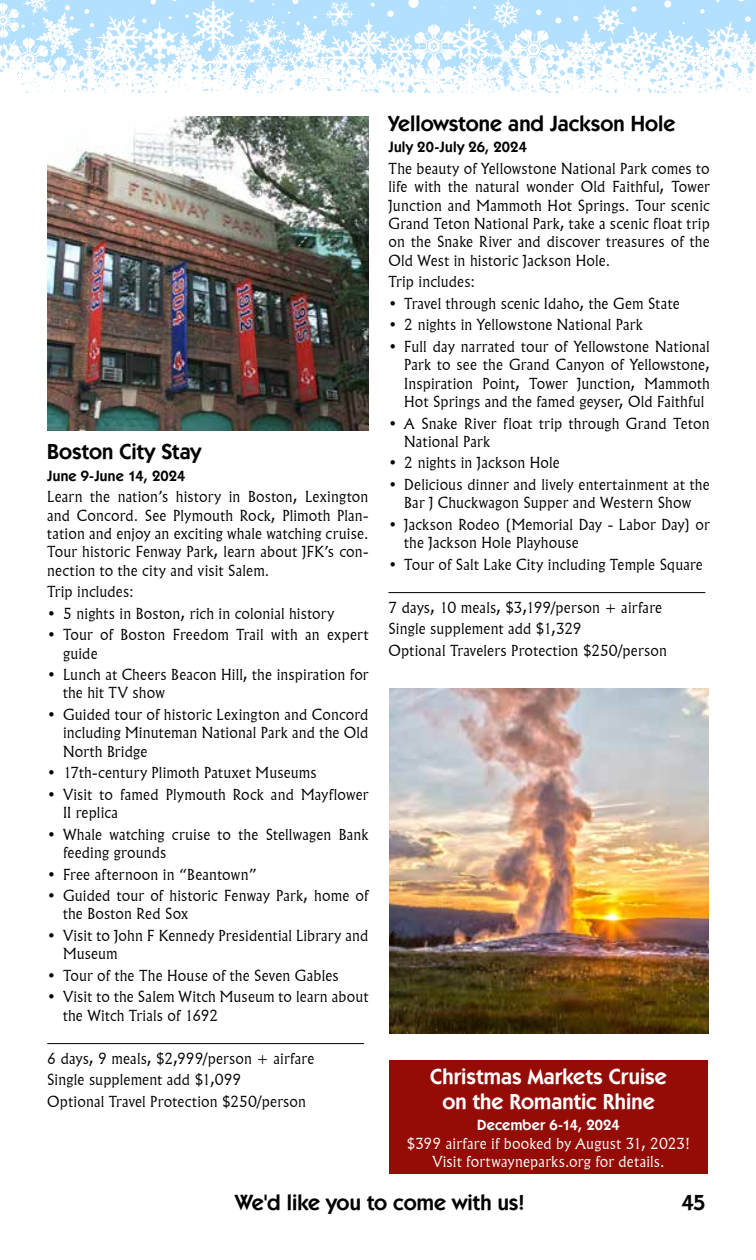
<style>
.page{position:relative;width:756px;height:1260px;background:#fff}
.page>*{position:absolute;margin:0;border:0;box-sizing:border-box;transform-origin:0 0}
.t1{font:600 21.88px "Kabel IT Cby BT";color:#000}
.t2{font:600 21.88px/24.5px "Kabel IT Cby BT";letter-spacing:.005em;color:#fff;text-align:center}
.t3{font:300 14.88px/18.4px "Flareserif 821 BT";letter-spacing:.01em;color:#000}
.t4{font:300 14.88px/18.4px "Flareserif 821 BT";letter-spacing:.01em;color:#fff;text-align:center}
.t5{font:600 14.88px "Kabel IT Cby BT";letter-spacing:.015em;color:#000}
.t6{font:600 14.88px "Kabel IT Cby BT";letter-spacing:.015em;color:#fff}
</style>
<div class="page">
<div style="left:0;top:0;width:756px;height:134px;background:#b4e0ff"></div>
<svg style="left:53px;top:12px;width:703px;height:122px;fill:#fff"></svg>
<svg style="left:491px;top:0;width:30px;height:30px"></svg>
<svg style="left:325px;top:1px;width:30px;height:26px"></svg>
<svg style="left:593px;top:5px;width:31px;height:31px"></svg>
<svg style="left:631px;top:6px;width:6px;height:6px"></svg>
<div style="left:664px;top:1px;width:7px;height:7px;background:#fff;border-radius:50%"></div>
<svg style="left:700px;top:9px;width:5px;height:5px"></svg>
<svg style="left:555px;top:18px;width:6px;height:5px"></svg>
<svg style="left:573px;top:16px;width:5px;height:5px"></svg>
<svg style="left:536px;top:10px;width:5px;height:5px"></svg>
<svg style="left:409px;top:0;width:10px;height:8px"></svg>
<svg style="left:371px;top:3px;width:4px;height:4px"></svg>
<div style="left:387px;top:11px;width:7px;height:6px;background:#fff;border-radius:50%"></div>
<svg style="left:292px;top:0;width:7px;height:4px"></svg>
<svg style="left:313px;top:16px;width:4px;height:3px"></svg>
<svg style="left:296px;top:22px;width:4px;height:3px"></svg>
<svg style="left:185px;top:1px;width:49px;height:50px"></svg>
<svg style="left:151px;top:0;width:5px;height:4px"></svg>
<svg style="left:142px;top:19px;width:4px;height:4px"></svg>
<svg style="left:85px;top:9px;width:4px;height:5px"></svg>
<svg style="left:70px;top:16px;width:4px;height:4px"></svg>
<svg style="left:90px;top:23px;width:4px;height:4px"></svg>
<svg style="left:65px;top:5px;width:5px;height:5px"></svg>
<svg style="left:745px;top:16px;width:6px;height:6px"></svg>
<svg style="left:0;top:0;width:53px;height:134px"></svg>
<hr style="left:388px;top:592px;width:317px;height:1px;background:#000">
<img style="left:47px;top:117px;width:321px;height:314px">
<img style="left:389px;top:689px;width:320px;height:344px">
<div style="left:389px;top:1061px;width:319px;height:113px;background:#950c07"></div>
<hr style="left:47px;top:1043px;width:317px;height:1px;background:#000">
<h1 class="t1" style="left:47px;top:438px;width:156px">Boston City Stay</h1>
<p class="t5" style="left:47px;top:466px;width:140px">June 9-June 14, 2024</p>
<p class="t3" style="left:47px;top:487px;width:323px;text-align:justify">Learn the nation’s history in Boston, Lexington and Concord. See Plymouth Rock, Plimoth Plan&shy;tation and enjoy an exciting whale watching cruise.<br>Tour historic Fenway Park, learn about JFK’s con&shy;nection to the city and visit Salem.</p>
<p class="t3" style="left:47px;top:582px;width:88px">Trip includes:</p>
<p class="t3" style="left:47px;top:604px;width:289px">• 5 nights in Boston, rich in colonial history</p>
<p class="t3" style="left:63px;top:625px;width:307px;text-indent:-16px">• Tour of Boston Freedom Trail with an expert guide</p>
<p class="t3" style="left:63px;top:665px;width:307px;text-indent:-16px">• Lunch at Cheers Beacon Hill, the inspiration for the hit TV show</p>
<p class="t3" style="left:63px;top:705px;width:307px;text-align:justify;text-indent:-16px">• Guided tour of historic Lexington and Concord including Minuteman National Park and the Old North Bridge</p>
<p class="t3" style="left:47px;top:763px;width:271px">• 17th-century Plimoth Patuxet Museums</p>
<p class="t3" style="left:63px;top:785px;width:307px;text-indent:-16px">• Visit to famed Plymouth Rock and Mayflower<br>II replica</p>
<p class="t3" style="left:63px;top:825px;width:307px;text-indent:-16px">• Whale watching cruise to the Stellwagen Bank feeding grounds</p>
<p class="t3" style="left:47px;top:865px;width:211px">• Free afternoon in “Beantown”</p>
<p class="t3" style="left:63px;top:886px;width:307px;text-indent:-16px">• Guided tour of historic Fenway Park, home of the Boston Red Sox</p>
<p class="t3" style="left:63px;top:926px;width:307px;text-indent:-16px">• Visit to John F Kennedy Presidential Library and<br>Museum</p>
<p class="t3" style="left:47px;top:966px;width:293px">• Tour of the The House of the Seven Gables</p>
<p class="t3" style="left:63px;top:987px;width:307px;text-indent:-16px">• Visit to the Salem Witch Museum to learn about the Witch Trials of 1692</p>
<p class="t3" style="left:47px;top:1047px;width:269px;line-height:21.5px">6 days, 9 meals, $2,999/person + airfare<br>Single supplement add $1,099<br>Optional Travel Protection $250/person</p>
<h1 class="t1" style="left:388px;top:110px;width:288px">Yellowstone and Jackson Hole</h1>
<p class="t5" style="left:388px;top:138px;width:140px">July 20-July 26, 2024</p>
<p class="t3" style="left:388px;top:159px;width:323px;text-align:justify">The beauty of Yellowstone National Park comes to life with the natural wonder Old Faithful, Tower Junction and Mammoth Hot Springs. Tour scenic Grand Teton National Park, take a scenic float trip on the Snake River and discover treasures of the Old West in historic Jackson Hole.</p>
<p class="t3" style="left:388px;top:272px;width:88px">Trip includes:</p>
<p class="t3" style="left:388px;top:294px;width:293px">• Travel through scenic Idaho, the Gem State</p>
<p class="t3" style="left:388px;top:316px;width:256px">• 2 nights in Yellowstone National Park</p>
<p class="t3" style="left:404px;top:337px;width:307px;text-align:justify;text-indent:-16px">• Full day narrated tour of Yellowstone National Park to see the Grand Canyon of Yellowstone, Inspiration Point, Tower Junction, Mammoth Hot Springs and the famed geyser, Old Faithful</p>
<p class="t3" style="left:404px;top:414px;width:307px;text-indent:-16px">• A Snake River float trip through Grand Teton<br>National Park</p>
<p class="t3" style="left:388px;top:454px;width:173px">• 2 nights in Jackson Hole</p>
<p class="t3" style="left:388px;top:475px;width:323px;text-align:center">• Delicious dinner and lively entertainment at the<br>Bar J Chuckwagon Supper and Western Show</p>
<p class="t3" style="left:404px;top:515px;width:307px;text-indent:-16px">• Jackson Rodeo (Memorial Day - Labor Day) or the Jackson Hole Playhouse</p>
<p class="t3" style="left:388px;top:555px;width:316px">• Tour of Salt Lake City including Temple Square</p>
<p class="t3" style="left:388px;top:596px;width:280px;line-height:21.5px">7 days, 10 meals, $3,199/person + airfare<br>Single supplement add $1,329<br>Optional Travelers Protection $250/person</p>
<h1 class="t2" style="left:430px;top:1064px;width:238px">Christmas Markets Cruise on the Romantic Rhine</h1>
<p class="t6" style="left:477px;top:1116px;width:144px">December 6-14, 2024</p>
<p class="t4" style="left:407px;top:1134px;width:285px">$399 airfare if booked by August 31, 2023!<br>Visit fortwayneparks.org for details.</p>
<h1 class="t1" style="left:235px;top:1188px;width:291px">We'd like you to come with us!</h1>
<h1 class="t1" style="left:682px;top:1188px;width:25px">45</h1>
</div>
